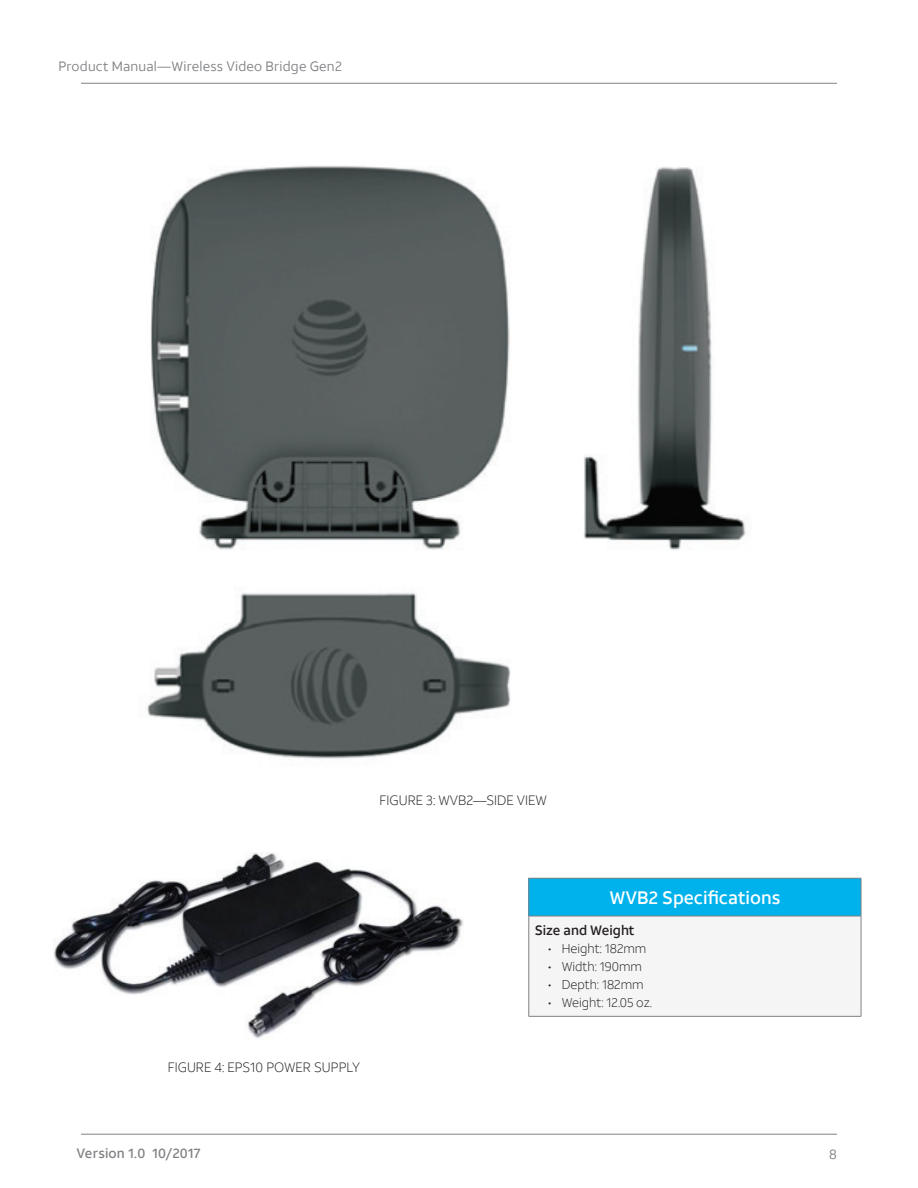
<style>
.page{position:relative;width:918px;height:1188px;background:#fff}
.page>*{position:absolute;margin:0;border:0;box-sizing:border-box;transform-origin:0 0}
.t1{font:500 18px "ATT Aleck Sans";color:#fff}
.t2{font:300 13.5px "ATT Aleck Sans";color:#231f20}
.t3{font:13.5px "ATT Aleck Sans";letter-spacing:.015em;color:#808285}
.t4{font:500 13.5px "ATT Aleck Sans";letter-spacing:.015em;color:#808285}
.t5{font:500 13.5px "ATT Aleck Sans";color:#231f20}
.t6{font:300 12.75px "ATT Aleck Sans";color:#231f20}
</style>
<div class="page">
<hr style="left:81px;top:83px;width:756px;height:1px;background:#808285">
<hr style="left:81px;top:1134px;width:756px;height:1px;background:#808285">
<img style="left:147px;top:165px;width:599px;height:594px">
<div style="left:529px;top:878px;width:332px;height:38px;background:#00b2ec"></div>
<div style="left:529px;top:916px;width:332px;height:100px;background:#f5f5f6"></div>
<hr style="left:529px;top:916px;width:1px;height:100px;background:#808285">
<hr style="left:861px;top:916px;width:1px;height:100px;background:#808285">
<hr style="left:529px;top:1016px;width:332px;height:1px;background:#808285">
<hr style="left:529px;top:878px;width:332px;height:1px;background:#808285">
<hr style="left:529px;top:878px;width:1px;height:38px;background:#808285">
<hr style="left:861px;top:878px;width:1px;height:38px;background:#808285">
<hr style="left:529px;top:916px;width:332px;height:1px;background:#808285">
<img style="left:53px;top:852px;width:410px;height:187px">
<p class="t3" style="left:58px;top:58px;width:285px">Product Manual—Wireless Video Bridge Gen2</p>
<p class="t2" style="left:380px;top:792px;width:169px">FIGURE 3: WVB2—SIDE VIEW</p>
<p class="t2" style="left:168px;top:1059px;width:194px">FIGURE 4: EPS10 POWER SUPPLY</p>
<p class="t4" style="left:76px;top:1145px;width:126px">Version 1.0 10/2017</p>
<h1 class="t1" style="left:609px;top:886px;width:172px">WVB2 Specifications</h1>
<p class="t5" style="left:535px;top:922px;width:101px">Size and Weight</p>
<p class="t6" style="left:548px;top:941px;width:100px">• Height: 182mm</p>
<p class="t6" style="left:548px;top:959px;width:95px">• Width: 190mm</p>
<p class="t6" style="left:548px;top:977px;width:97px">• Depth: 182mm</p>
<p class="t6" style="left:548px;top:995px;width:105px">• Weight: 12.05 oz.</p>
<p class="t3" style="left:829px;top:1146px;width:9px">8</p>
</div>
